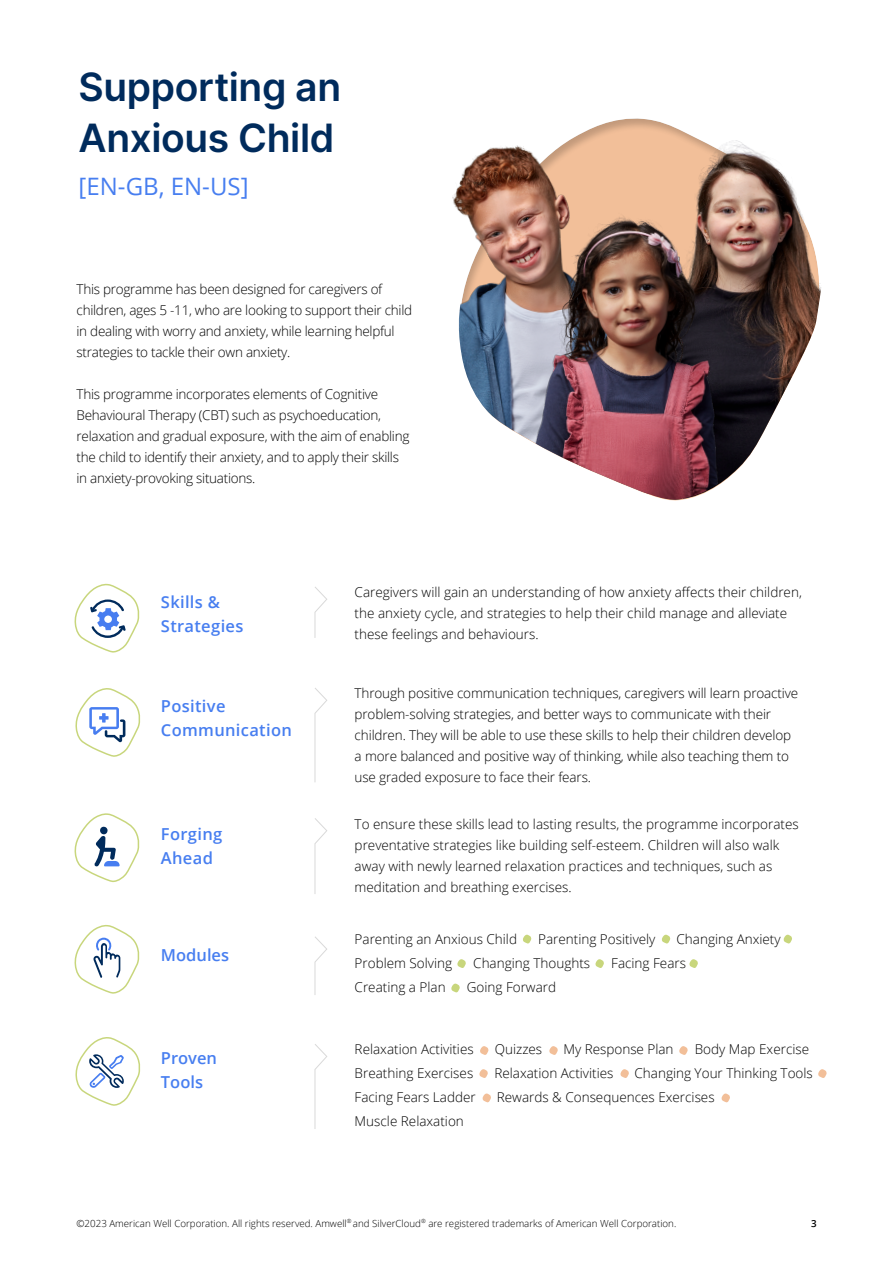
<style>
.page{position:relative;width:893px;height:1263px;background:#fff}
.page>*{position:absolute;margin:0;border:0;box-sizing:border-box;transform-origin:0 0}
.t1{font:600 39px/51px "Inter";letter-spacing:-.01em;color:#002b5c}
.t2{font:24px "Open Sans";color:#477ef0}
.t3{font:600 16.5px/24px "Open Sans";letter-spacing:.02em;color:#477ef0}
.t4{font:600 16.5px/24px "Open Sans";color:#477ef0}
.t5{font:300 13.5px/21px "Open Sans";color:#000}
.t6{font:300 13.5px/21px "Open Sans";letter-spacing:-.02em;color:#000}
.t7{font:300 9.75px "Open Sans";color:#000}
.t8{font:600 9.75px "Open Sans";color:#000}
</style>
<div class="page">
<img style="left:807px;top:229px;width:14px;height:117px">
<img style="left:452px;top:118px;width:355px;height:383px">
<svg style="left:314px;top:587px;width:13px;height:51px"></svg>
<svg style="left:314px;top:688px;width:13px;height:94px"></svg>
<svg style="left:314px;top:818px;width:13px;height:76px"></svg>
<svg style="left:314px;top:936px;width:13px;height:59px"></svg>
<svg style="left:314px;top:1044px;width:13px;height:85px"></svg>
<svg style="left:523px;top:935px;width:8px;height:8px"></svg>
<svg style="left:595px;top:959px;width:9px;height:9px"></svg>
<svg style="left:689px;top:959px;width:9px;height:9px"></svg>
<svg style="left:783px;top:935px;width:9px;height:8px"></svg>
<svg style="left:662px;top:935px;width:8px;height:8px"></svg>
<svg style="left:457px;top:959px;width:9px;height:9px"></svg>
<svg style="left:451px;top:983px;width:9px;height:9px"></svg>
<svg style="left:480px;top:1046px;width:9px;height:9px"></svg>
<svg style="left:479px;top:1069px;width:9px;height:9px"></svg>
<svg style="left:482px;top:1093px;width:9px;height:9px"></svg>
<svg style="left:721px;top:1093px;width:9px;height:9px"></svg>
<svg style="left:549px;top:1046px;width:9px;height:9px"></svg>
<svg style="left:679px;top:1046px;width:9px;height:9px"></svg>
<svg style="left:620px;top:1069px;width:9px;height:9px"></svg>
<svg style="left:818px;top:1069px;width:9px;height:9px"></svg>
<svg style="left:74px;top:583px;width:66px;height:70px"></svg>
<svg style="left:75px;top:688px;width:66px;height:69px"></svg>
<svg style="left:74px;top:813px;width:66px;height:69px"></svg>
<svg style="left:74px;top:924px;width:66px;height:70px"></svg>
<svg style="left:75px;top:1037px;width:66px;height:69px"></svg>
<h1 class="t1" style="left:79px;top:60px;width:264px">Supporting an<br>Anxious Child</h1>
<h2 class="t2" style="left:79px;top:170px;width:171px">[EN-GB, EN-US]</h2>
<p class="t6" style="left:77px;top:278px;width:337px">This programme has been designed for caregivers of children, ages 5 -11, who are looking to support their child in dealing with worry and anxiety, while learning helpful strategies to tackle their own anxiety.</p>
<p class="t6" style="left:77px;top:383px;width:334px">This programme incorporates elements of Cognitive Behavioural Therapy (CBT) such as psychoeducation, relaxation and gradual exposure, with the aim of enabling the child to identify their anxiety, and to apply their skills in anxiety-provoking situations.</p>
<p class="t3" style="left:161px;top:589px;width:84px">Skills &amp;<br>Strategies</p>
<p class="t3" style="left:161px;top:693px;width:132px">Positive<br>Communication</p>
<p class="t3" style="left:161px;top:821px;width:63px">Forging<br>Ahead</p>
<p class="t4" style="left:161px;top:943px;width:70px">Modules</p>
<p class="t4" style="left:161px;top:1046px;width:58px">Proven<br>Tools</p>
<p class="t5" style="left:355px;top:581px;width:449px">Caregivers will gain an understanding of how anxiety affects their children, the anxiety cycle, and strategies to help their child manage and alleviate these feelings and behaviours.</p>
<p class="t5" style="left:355px;top:682px;width:445px">Through positive communication techniques, caregivers will learn proactive problem-solving strategies, and better ways to communicate with their children. They will be able to use these skills to help their children develop a more balanced and positive way of thinking, while also teaching them to use graded exposure to face their fears.</p>
<p class="t5" style="left:355px;top:813px;width:446px">To ensure these skills lead to lasting results, the programme incorporates preventative strategies like building self-esteem. Children will also walk away with newly learned relaxation practices and techniques, such as meditation and breathing exercises.</p>
<p class="t5" style="left:355px;top:928px;width:164px">Parenting an Anxious Child</p>
<p class="t5" style="left:538px;top:928px;width:119px">Parenting Positively</p>
<p class="t5" style="left:677px;top:928px;width:106px">Changing Anxiety</p>
<p class="t5" style="left:355px;top:952px;width:99px">Problem Solving</p>
<p class="t5" style="left:473px;top:952px;width:118px">Changing Thoughts</p>
<p class="t5" style="left:611px;top:952px;width:76px">Facing Fears</p>
<p class="t5" style="left:355px;top:976px;width:93px">Creating a Plan</p>
<p class="t5" style="left:467px;top:976px;width:91px">Going Forward</p>
<p class="t5" style="left:355px;top:1038px;width:121px">Relaxation Activities</p>
<p class="t5" style="left:495px;top:1038px;width:49px">Quizzes</p>
<p class="t5" style="left:563px;top:1038px;width:112px">My Response Plan</p>
<p class="t5" style="left:695px;top:1038px;width:116px">Body Map Exercise</p>
<p class="t5" style="left:355px;top:1062px;width:120px">Breathing Exercises</p>
<p class="t5" style="left:494px;top:1062px;width:121px">Relaxation Activities</p>
<p class="t5" style="left:634px;top:1062px;width:180px">Changing Your Thinking Tools</p>
<p class="t5" style="left:355px;top:1086px;width:123px">Facing Fears Ladder</p>
<p class="t5" style="left:497px;top:1086px;width:219px">Rewards &amp; Consequences Exercises</p>
<p class="t5" style="left:355px;top:1110px;width:111px">Muscle Relaxation</p>
<p class="t7" style="left:77px;top:1216px;width:601px">©2023 American Well Corporation. All rights reserved. Amwell<sup>®</sup> and SilverCloud<sup>®</sup> are registered trademarks of American Well Corporation.</p>
<p class="t8" style="left:811px;top:1216px;width:7px">3</p>
</div>
